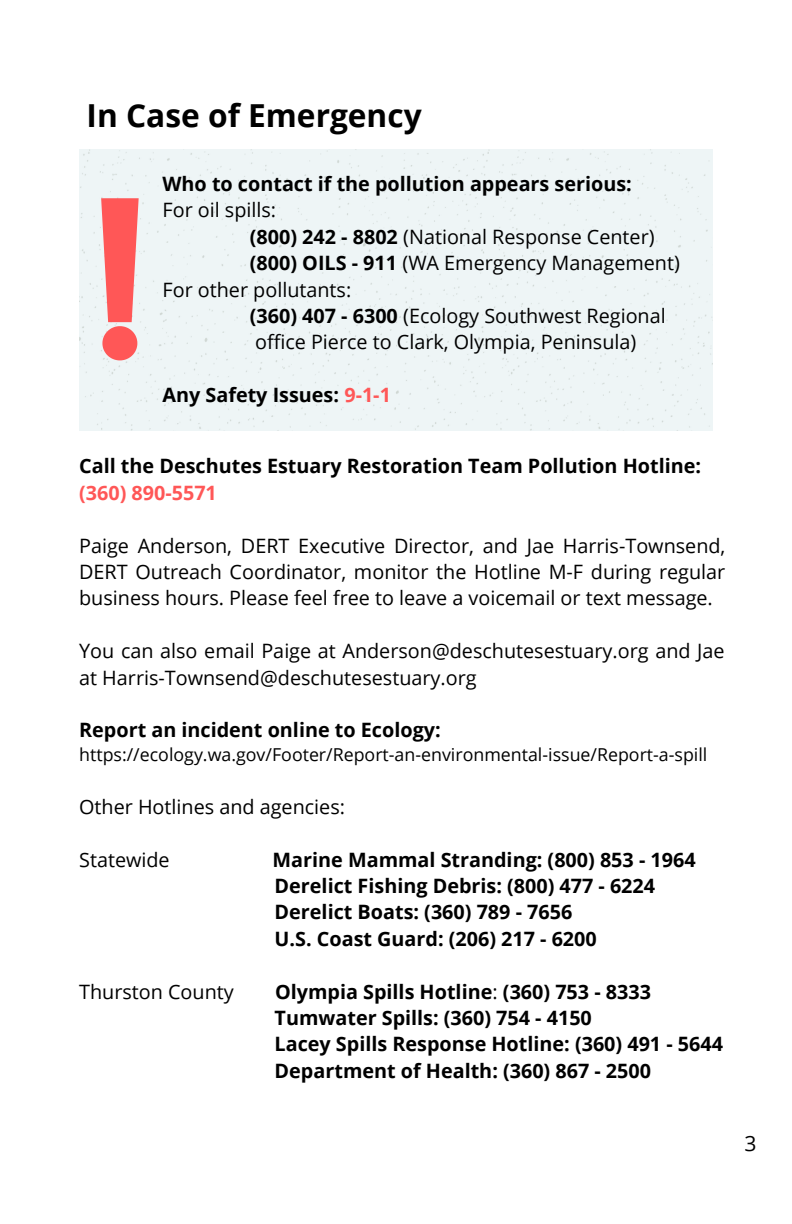
<style>
.page{position:relative;width:792px;height:1224px;background:#fff}
.page>*{position:absolute;margin:0;border:0;box-sizing:border-box;transform-origin:0 0}
.t1{font:700 31.6px "Open Sans";color:#000}
.t2{font:21px "Open Sans";color:#000}
.t3{font:19.8px/26.4px "Open Sans";color:#000;text-align:justify}
.t4{font:700 19.8px/26.4px "Open Sans";color:#000}
.t5{font:700 19.8px "Open Sans";color:#ff5757}
.t6{font:17.8px "Open Sans";color:#000}
.s1{font-weight:700}
.s2{color:#ff5757}
.s3{font-weight:400}
</style>
<div class="page">
<div style="left:79px;top:150px;width:633px;height:280px;background:#eef5f6"></div>
<svg style="left:101px;top:198px;width:38px;height:162px;background:#fa7b7b"></svg>
<h1 class="t1" style="left:87px;top:93px;width:337px">In Case of Emergency</h1>
<p class="t4" style="left:162px;top:170px;width:471px">Who to contact if the pollution appears serious:</p>
<p class="t3" style="left:162px;top:197px;width:115px">For oil spills:</p>
<p class="t3" style="left:250px;top:223px;width:406px"><span class="s1">(800) 242 - 8802</span> (National Response Center)</p>
<p class="t3" style="left:250px;top:249px;width:432px"><span class="s1">(800) OILS - 911</span> (WA Emergency Management)</p>
<p class="t3" style="left:162px;top:276px;width:190px">For other pollutants:</p>
<p class="t3" style="left:250px;top:302px;width:417px"><span class="s1">(360) 407 - 6300</span> (Ecology Southwest Regional</p>
<p class="t3" style="left:255px;top:329px;width:383px">office Pierce to Clark, Olympia, Peninsula)</p>
<p class="t4" style="left:162px;top:381px;width:230px">Any Safety Issues: <span class="s2">9-1-1</span></p>
<p class="t4" style="left:79px;top:453px;width:623px">Call the Deschutes Estuary Restoration Team Pollution Hotline:</p>
<p class="t5" style="left:79px;top:479px;width:139px">(360) 890-5571</p>
<p class="t3" style="left:79px;top:532px;width:648px">Paige Anderson, DERT Executive Director, and Jae Harris-Townsend, DERT Outreach Coordinator, monitor the Hotline M-F during regular business hours. Please feel free to leave a voicemail or text message.</p>
<p class="t3" style="left:79px;top:637px;width:647px">You can also email Paige at Anderson@deschutesestuary.org and Jae at Harris-Townsend@deschutesestuary.org</p>
<p class="t4" style="left:79px;top:717px;width:363px">Report an incident online to Ecology:</p>
<p class="t6" style="left:79px;top:742px;width:630px">https://ecology.wa.gov/Footer/Report-an-environmental-issue/Report-a-spill</p>
<p class="t3" style="left:79px;top:793px;width:267px">Other Hotlines and agencies:</p>
<p class="t3" style="left:79px;top:846px;width:92px">Statewide</p>
<p class="t4" style="left:273px;top:846px;width:424px">Marine Mammal Stranding: (800) 853 - 1964<br>Derelict Fishing Debris: (800) 477 - 6224<br>Derelict Boats: (360) 789 - 7656<br>U.S. Coast Guard: (206) 217 - 6200</p>
<p class="t3" style="left:79px;top:978px;width:156px">Thurston County</p>
<p class="t4" style="left:275px;top:978px;width:450px">Olympia Spills Hotline<span class="s3">:</span> (360) 753 - 8333<br>Tumwater Spills: (360) 754 - 4150<br>Lacey Spills Response Hotline: (360) 491 - 5644<br>Department of Health: (360) 867 - 2500</p>
<p class="t2" style="left:745px;top:1129px;width:14px">3</p>
</div>
